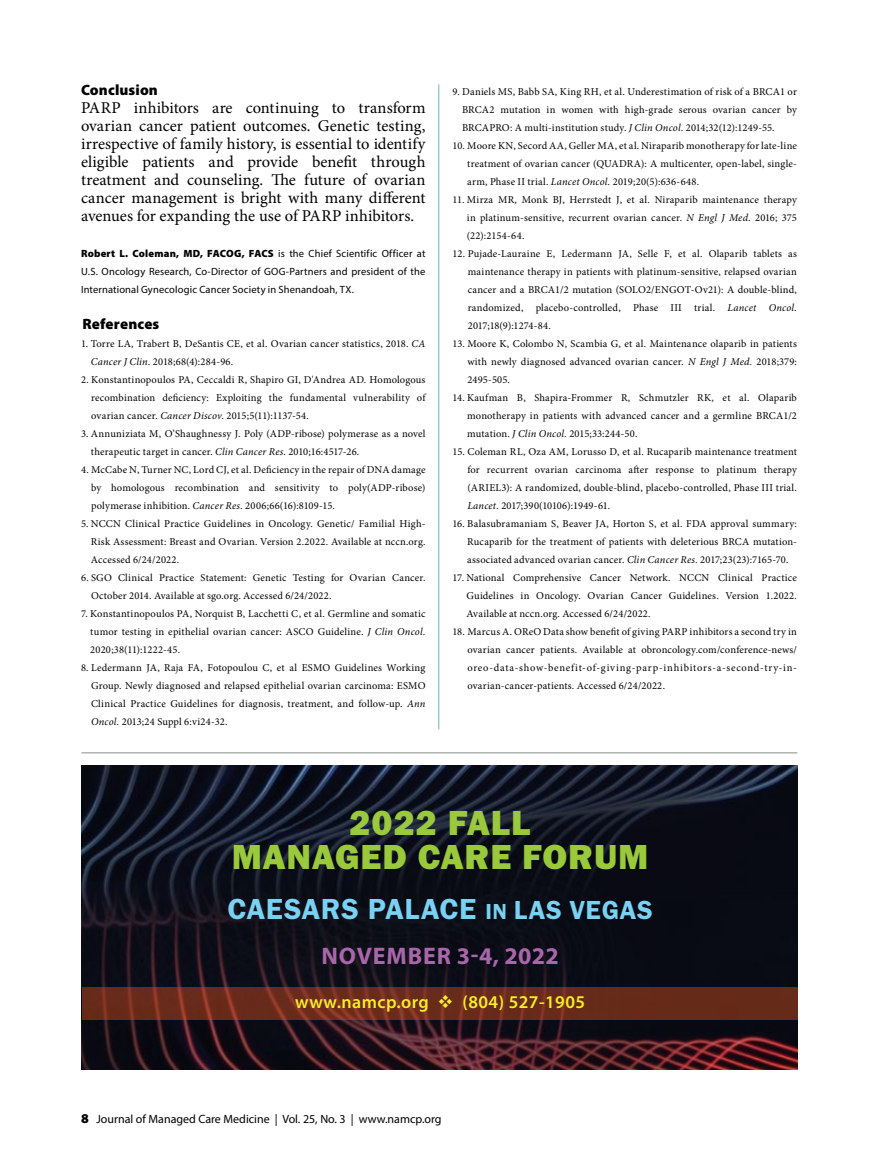
<style>
.page{position:relative;width:878px;height:1175px;background:#fff}
.page>*{position:absolute;margin:0;border:0;box-sizing:border-box;transform-origin:0 0}
.t1{font:36px/34.5px "Franklin Gothic URW Hea";letter-spacing:.025em;color:#9aca3c;text-align:center}
.t2{font:30px "Franklin Gothic URW Dem";letter-spacing:.025em;color:#79d2f3}
.t3{font:700 24px "Myriad Pro";letter-spacing:.035em;color:#a867ab}
.t4{font:600 18px "Myriad Pro";letter-spacing:.025em;color:#f9ed2a}
.t5{font:16.5px/18px "Minion Pro";letter-spacing:-.005em;color:#000;text-align:justify}
.t6{font:900 15px "Myriad Pro";letter-spacing:.005em;color:#000}
.t7{font:12px "Myriad Pro";color:#000}
.t8{font:10.5px/18px "Minion Pro";letter-spacing:.02em;color:#000;text-align:justify}
.t9{font:10.5px/18px "Myriad Pro";letter-spacing:.015em;color:#000;text-align:justify}
.s1{font-weight:900}
.s2{font-style:italic}
.s3{font-size:22.5px}
.s4{font-size:27px}
.s5{font-weight:900;font-size:13.5px}
</style>
<div class="page">
<hr style="left:438px;top:84px;width:1px;height:645px;background:#73afb7">
<img style="left:82px;top:765px;width:715px;height:304px">
<svg style="left:82px;top:987px;width:715px;height:32px;background:#6c2c1a"></svg>
<hr style="left:81px;top:752px;width:716px;height:1px;background:#8a8c8e">
<h3 class="t6" style="left:81px;top:80px;width:78px">Conclusion</h3>
<p class="t5" style="left:81px;top:99px;width:346px">PARP inhibitors are continuing to transform ovarian cancer patient outcomes. Genetic testing, irrespective of family history, is essential to identify eligible patients and provide benefit through treatment and counseling. The future of ovarian cancer management is bright with many different avenues for expanding the use of PARP inhibitors.</p>
<p class="t9" style="left:81px;top:244px;width:346px"><span class="s1">Robert L. Coleman, MD, FACOG, FACS</span> is the Chief Scientific Officer at U.S. Oncology Research, Co-Director of GOG-Partners and president of the International Gynecologic Cancer Society in Shenandoah, TX.</p>
<h3 class="t6" style="left:82px;top:314px;width:78px">References</h3>
<p class="t8" style="left:91px;top:335px;width:336px;text-indent:-10px">1. Torre LA, Trabert B, DeSantis CE, et al. Ovarian cancer statistics, 2018. <span class="s2">CA<br>Cancer J Clin.</span> 2018;68(4):284-96.</p>
<p class="t8" style="left:91px;top:371px;width:336px;text-indent:-10px">2. Konstantinopoulos PA, Ceccaldi R, Shapiro GI, D'Andrea AD. Homologous recombination deficiency: Exploiting the fundamental vulnerability of ovarian cancer. <span class="s2">Cancer Discov.</span> 2015;5(11):1137-54.</p>
<p class="t8" style="left:91px;top:425px;width:336px;text-indent:-10px">3. Annuniziata M, O’Shaughnessy J. Poly (ADP-ribose) polymerase as a novel therapeutic target in cancer. <span class="s2">Clin Cancer Res</span>. 2010;16:4517-26.</p>
<p class="t8" style="left:91px;top:461px;width:336px;text-indent:-10px">4. McCabe N, Turner NC, Lord CJ, et al. Deficiency in the repair of DNA damage by homologous recombination and sensitivity to poly(ADP-ribose) polymerase inhibition. <span class="s2">Cancer Res.</span> 2006;66(16):8109-15.</p>
<p class="t8" style="left:91px;top:515px;width:336px;text-indent:-10px">5. NCCN Clinical Practice Guidelines in Oncology. Genetic/ Familial High-Risk Assessment: Breast and Ovarian. Version 2.2022. Available at nccn.org.<br>Accessed 6/24/2022.</p>
<p class="t8" style="left:91px;top:569px;width:336px;text-indent:-10px">6. SGO Clinical Practice Statement: Genetic Testing for Ovarian Cancer.<br>October 2014. Available at sgo.org. Accessed 6/24/2022.</p>
<p class="t8" style="left:90px;top:605px;width:337px;text-indent:-9px">7. Konstantinopoulos PA, Norquist B, Lacchetti C, et al. Germline and somatic tumor testing in epithelial ovarian cancer: ASCO Guideline. <span class="s2">J Clin Oncol.<br></span>2020;38(11):1222-45.</p>
<p class="t8" style="left:91px;top:659px;width:336px;text-indent:-10px">8. Ledermann JA, Raja FA, Fotopoulou C, et al ESMO Guidelines Working Group. Newly diagnosed and relapsed epithelial ovarian carcinoma: ESMO Clinical Practice Guidelines for diagnosis, treatment, and follow-up. <span class="s2">Ann Oncol.</span> 2013;24 Suppl 6:vi24-32.</p>
<p class="t8" style="left:462px;top:83px;width:336px;text-indent:-10px">9. Daniels MS, Babb SA, King RH, et al. Underestimation of risk of a BRCA1 or BRCA2 mutation in women with high-grade serous ovarian cancer by BRCAPRO: A multi-institution study. <span class="s2">J Clin Oncol.</span> 2014;32(12):1249-55.</p>
<p class="t8" style="left:467px;top:137px;width:331px;text-indent:-15px">10. Moore KN, Secord AA, Geller MA, et al. Niraparib monotherapy for late-line treatment of ovarian cancer (QUADRA): A multicenter, open-label, single&shy;arm, Phase II trial. <span class="s2">Lancet Oncol.</span> 2019;20(5):636-648.</p>
<p class="t8" style="left:467px;top:191px;width:331px;text-indent:-14px">11. Mirza MR, Monk BJ, Herrstedt J, et al. Niraparib maintenance therapy in platinum-sensitive, recurrent ovarian cancer. <span class="s2">N Engl J Med.</span> 2016; 375 (22):2154-64.</p>
<p class="t8" style="left:467px;top:245px;width:331px;text-indent:-15px">12. Pujade-Lauraine E, Ledermann JA, Selle F, et al. Olaparib tablets as maintenance therapy in patients with platinum-sensitive, relapsed ovarian cancer and a BRCA1/2 mutation (SOLO2/ENGOT-Ov21): A double-blind, randomized, placebo-controlled, Phase III trial. <span class="s2">Lancet Oncol.<br></span>2017;18(9):1274-84.</p>
<p class="t8" style="left:467px;top:335px;width:331px;text-indent:-15px">13. Moore K, Colombo N, Scambia G, et al. Maintenance olaparib in patients with newly diagnosed advanced ovarian cancer. <span class="s2">N Engl J Med.</span> 2018;379:<br>2495-505.</p>
<p class="t8" style="left:467px;top:389px;width:331px;text-indent:-15px">14. Kaufman B, Shapira-Frommer R, Schmutzler RK, et al. Olaparib monotherapy in patients with advanced cancer and a germline BRCA1/2 mutation. <span class="s2">J Clin Oncol.</span> 2015;33:244-50.</p>
<p class="t8" style="left:467px;top:443px;width:331px;text-indent:-15px">15. Coleman RL, Oza AM, Lorusso D, et al. Rucaparib maintenance treatment for recurrent ovarian carcinoma after response to platinum therapy (ARIEL3): A randomized, double-blind, placebo-controlled, Phase III trial.<br><span class="s2">Lancet.</span> 2017;390(10106):1949-61.</p>
<p class="t8" style="left:467px;top:515px;width:331px;text-indent:-15px">16. Balasubramaniam S, Beaver JA, Horton S, et al. FDA approval summary:<br>Rucaparib for the treatment of patients with deleterious BRCA mutation&shy;associated advanced ovarian cancer. <span class="s2">Clin Cancer Res.</span> 2017;23(23):7165-70.</p>
<p class="t8" style="left:466px;top:569px;width:332px;text-indent:-14px">17. National Comprehensive Cancer Network. NCCN Clinical Practice Guidelines in Oncology. Ovarian Cancer Guidelines. Version 1.2022.<br>Available at nccn.org. Accessed 6/24/2022.</p>
<p class="t8" style="left:467px;top:623px;width:331px;text-indent:-15px">18. Marcus A. OReO Data show benefit of giving PARP inhibitors a second try in ovarian cancer patients. Available at obroncology.com/conference-news/ oreo-data-show-benefit-of-giving-parp-inhibitors-a-second-try-in&shy;ovarian-cancer-patients. Accessed 6/24/2022.</p>
<h1 class="t1" style="left:232px;top:804px;width:418px">2022 FALL<br>MANAGED CARE FORUM</h1>
<h2 class="t2" style="left:227px;top:890px;width:427px">CAESARS PALACE <span class="s3">IN</span> <span class="s4">LAS VEGAS</span></h2>
<h3 class="t3" style="left:321px;top:940px;width:239px">NOVEMBER 3-4, 2022</h3>
<h3 class="t4" style="left:295px;top:990px;width:291px">www.namcp.org ❖ (804) 527-1905</h3>
<p class="t7" style="left:81px;top:1111px;width:362px"><span class="s5">8</span> Journal of Managed Care Medicine | Vol. 25, No. 3 | www.namcp.org</p>
</div>
